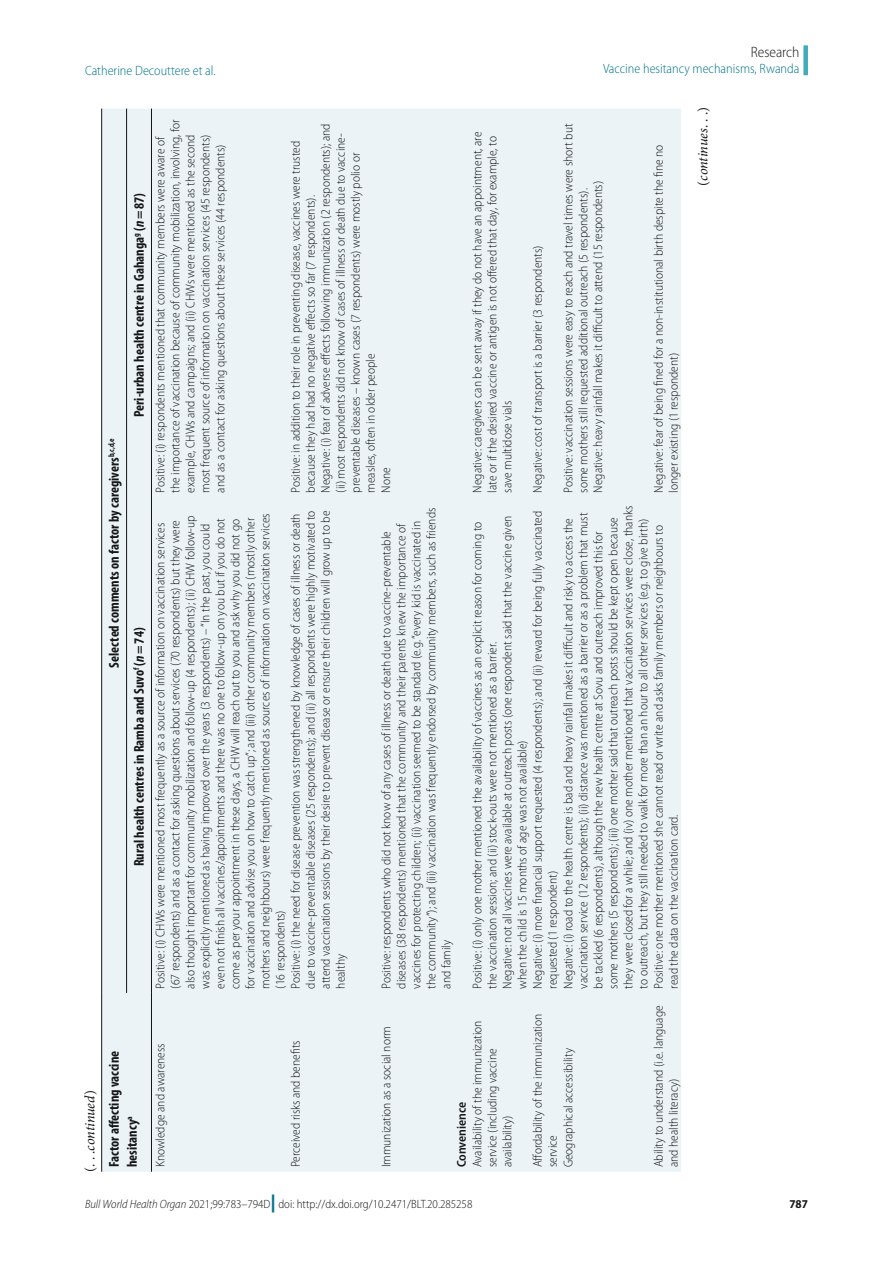
<style>
.page{position:relative;width:893px;height:1263px;background:#fff}
.page>*{position:absolute;margin:0;border:0;box-sizing:border-box;transform-origin:0 0}
.t1{font:300 semi-condensed 15px "Myriad Pro";color:#151616}
.t2{font:700 condensed 14.25px/17.9px "Myriad Pro";color:#151616}
.t3{font:italic 14.25px "Minion Pro";letter-spacing:-.01em;color:#151616}
.t4{font:300 semi-condensed 13.5px "Myriad Pro";color:#00758d}
.t5{font:300 semi-condensed 12.75px/15px "Myriad Pro";color:#151616}
.t6{font:600 semi-condensed 12.75px "Myriad Pro";color:#151616}
.t7{font:300 semi-condensed 12px "Myriad Pro";color:#151616}
.t8{font:700 semi-condensed 12px "Myriad Pro";color:#151616}
.s1{font-style:normal}
.s2{font-style:italic}
.s3{font-weight:900;font-stretch:normal;font-size:18px;color:#00758d}
</style>
<div class="page">
<div style="left:803px;top:45px;width:5px;height:30px;background:#3eacb9"></div>
<div style="left:102px;top:109px;width:579px;height:1063px;background:#ebf3f6"></div>
<hr style="left:101px;top:993px;width:1px;height:179px;background:#151616">
<hr style="left:101px;top:497px;width:1px;height:496px;background:#151616">
<hr style="left:101px;top:109px;width:1px;height:388px;background:#151616">
<hr style="left:126px;top:497px;width:1px;height:496px;background:#151616">
<hr style="left:126px;top:109px;width:1px;height:388px;background:#151616">
<hr style="left:151px;top:993px;width:1px;height:179px;background:#151616">
<hr style="left:151px;top:497px;width:1px;height:496px;background:#151616">
<hr style="left:151px;top:109px;width:1px;height:388px;background:#151616">
<p class="t1" style="left:751px;top:44px;width:50px">Research</p>
<p class="t4" style="left:85px;top:63px;width:132px">Catherine Decouttere et al.</p>
<p class="t4" style="left:603px;top:61px;width:198px">Vaccine hesitancy mechanisms, Rwanda</p>
<p class="t3" style="left:81px;top:1172px;width:83px;rotate:-90deg"><span class="s1">(. . .</span>continued<span class="s1">)</span></p>
<p class="t2" style="left:130px;top:417px;width:226px;rotate:-90deg">Peri-urban health centre in Gahanga<sup>g</sup> (<span class="s2">n</span>=87)</p>
<p class="t2" style="left:102px;top:866px;width:430px;line-height:24.9px;text-indent:199px;rotate:-90deg">Selected comments on factor by caregivers<sup>b,c,d,e<br></sup>Rural health centres in Ramba and Suvo<sup>f</sup> (<span class="s2">n</span>=74)</p>
<p class="t2" style="left:105px;top:1167px;width:118px;rotate:-90deg">Factor affecting vaccine hesitancy<sup>a</sup></p>
<p class="t5" style="left:153px;top:493px;width:374px;rotate:-90deg">Positive: (i) respondents mentioned that community members were aware of the importance of vaccination because of community mobilization, involving, for example, CHWs and campaigns; and (ii) CHWs were mentioned as the second most frequent source of information on vaccination services (45 respondents) and as a contact for asking questions about these services (44 respondents)</p>
<p class="t5" style="left:288px;top:493px;width:371px;rotate:-90deg">Positive: in addition to their role in preventing disease, vaccines were trusted because they had had no negative effects so far (7 respondents).<br>Negative: (i) fear of adverse effects following immunization (2 respondents); and (ii) most respondents did not know of cases of illness or death due to vaccine&shy;preventable diseases – known cases (7 respondents) were mostly polio or measles, often in older people</p>
<p class="t5" style="left:379px;top:493px;width:27px;rotate:-90deg">None</p>
<p class="t5" style="left:288px;top:989px;width:479px;rotate:-90deg">Positive: (i) the need for disease prevention was strengthened by knowledge of cases of illness or death due to vaccine-preventable diseases (25 respondents); and (ii) all respondents were highly motivated to attend vaccination sessions by their desire to prevent disease or ensure their children will grow up to be healthy</p>
<p class="t5" style="left:153px;top:989px;width:477px;rotate:-90deg">Positive: (i) CHWs were mentioned most frequently as a source of information on vaccination services (67 respondents) and as a contact for asking questions about services (70 respondents) but they were also thought important for community mobilization and follow-up (4 respondents); (ii) CHW follow-up was explicitly mentioned as having improved over the years (3 respondents) – “In the past, you could even not finish all vaccines/appointments and there was no one to follow-up on you but if you do not come as per your appointment in these days, a CHW will reach out to you and ask why you did not go for vaccination and advise you on how to catch up”; and (iii) other community members (mostly other mothers and neighbours) were frequently mentioned as sources of information on vaccination services (16 respondents)</p>
<p class="t5" style="left:379px;top:989px;width:482px;rotate:-90deg">Positive: respondents who did not know of any cases of illness or death due to vaccine-preventable diseases (38 respondents) mentioned that the community and their parents knew the importance of vaccines for protecting children; (ii) vaccination seemed to be standard (e.g. “every kid is vaccinated in the community”); and (iii) vaccination was frequently endorsed by community members, such as friends and family</p>
<p class="t5" style="left:470px;top:493px;width:362px;rotate:-90deg">Negative: caregivers can be sent away if they do not have an appointment, are late or if the desired vaccine or antigen is not offered that day, for example, to save multidose vials</p>
<p class="t5" style="left:530px;top:493px;width:249px;rotate:-90deg">Negative: cost of transport is a barrier (3 respondents)</p>
<p class="t5" style="left:561px;top:493px;width:370px;rotate:-90deg">Positive: vaccination sessions were easy to reach and travel times were short but some mothers still requested additional outreach (5 respondents).<br>Negative: heavy rainfall makes it difficult to attend (15 respondents)</p>
<p class="t5" style="left:651px;top:493px;width:350px;rotate:-90deg">Negative: fear of being fined for a non-institutional birth despite the fine no longer existing (1 respondent)</p>
<p class="t5" style="left:561px;top:988px;width:484px;rotate:-90deg">Negative: (i) road to the health centre is bad and heavy rainfall makes it difficult and risky to access the vaccination service (12 respondents); (ii) distance was mentioned as a barrier or as a problem that must be tackled (6 respondents), although the new health centre at Sovu and outreach improved this for some mothers (5 respondents); (iii) one mother said that outreach posts should be kept open because they were closed for a while; and (iv) one mother mentioned that vaccination services were close, thanks to outreach, but they still needed to walk for more than an hour to all other services (e.g. to give birth)</p>
<p class="t5" style="left:530px;top:988px;width:479px;rotate:-90deg">Negative: (i) more financial support requested (4 respondents); and (ii) reward for being fully vaccinated requested (1 respondent)</p>
<p class="t5" style="left:470px;top:988px;width:474px;rotate:-90deg">Positive: (i) only one mother mentioned the availability of vaccines as an explicit reason for coming to the vaccination session; and (ii) stock-outs were not mentioned as a barrier.<br>Negative: not all vaccines were available at outreach posts (one respondent said that the vaccine given when the child is 15 months of age was not available)</p>
<p class="t5" style="left:651px;top:988px;width:465px;rotate:-90deg">Positive: one mother mentioned she cannot read or write and asks family members or neighbours to read the data on the vaccination card.</p>
<p class="t5" style="left:153px;top:1167px;width:126px;rotate:-90deg">Knowledge and awareness</p>
<p class="t5" style="left:288px;top:1167px;width:129px;rotate:-90deg">Perceived risks and benefits</p>
<p class="t5" style="left:379px;top:1167px;width:143px;rotate:-90deg">Immunization as a social norm</p>
<p class="t5" style="left:470px;top:1167px;width:149px;rotate:-90deg">Availability of the immunization service (including vaccine availability)</p>
<p class="t6" style="left:455px;top:1167px;width:67px;rotate:-90deg">Convenience</p>
<p class="t5" style="left:530px;top:1167px;width:155px;rotate:-90deg">Affordability of the immunization service</p>
<p class="t5" style="left:561px;top:1167px;width:121px;rotate:-90deg">Geographical accessibility</p>
<p class="t5" style="left:651px;top:1167px;width:164px;rotate:-90deg">Ability to understand (i.e. language and health literacy)</p>
<p class="t3" style="left:694px;top:186px;width:80px;rotate:-90deg"><span class="s1">(</span>continues<span class="s1">. . .)</span></p>
<p class="t7" style="left:85px;top:1198px;width:389px"><span class="s2">Bull World Health Organ</span> 2021;99:783–794D<span class="s3">|</span> doi: http://dx.doi.org/10.2471/BLT.20.285258</p>
<p class="t8" style="left:789px;top:1196px;width:20px">787</p>
</div>
